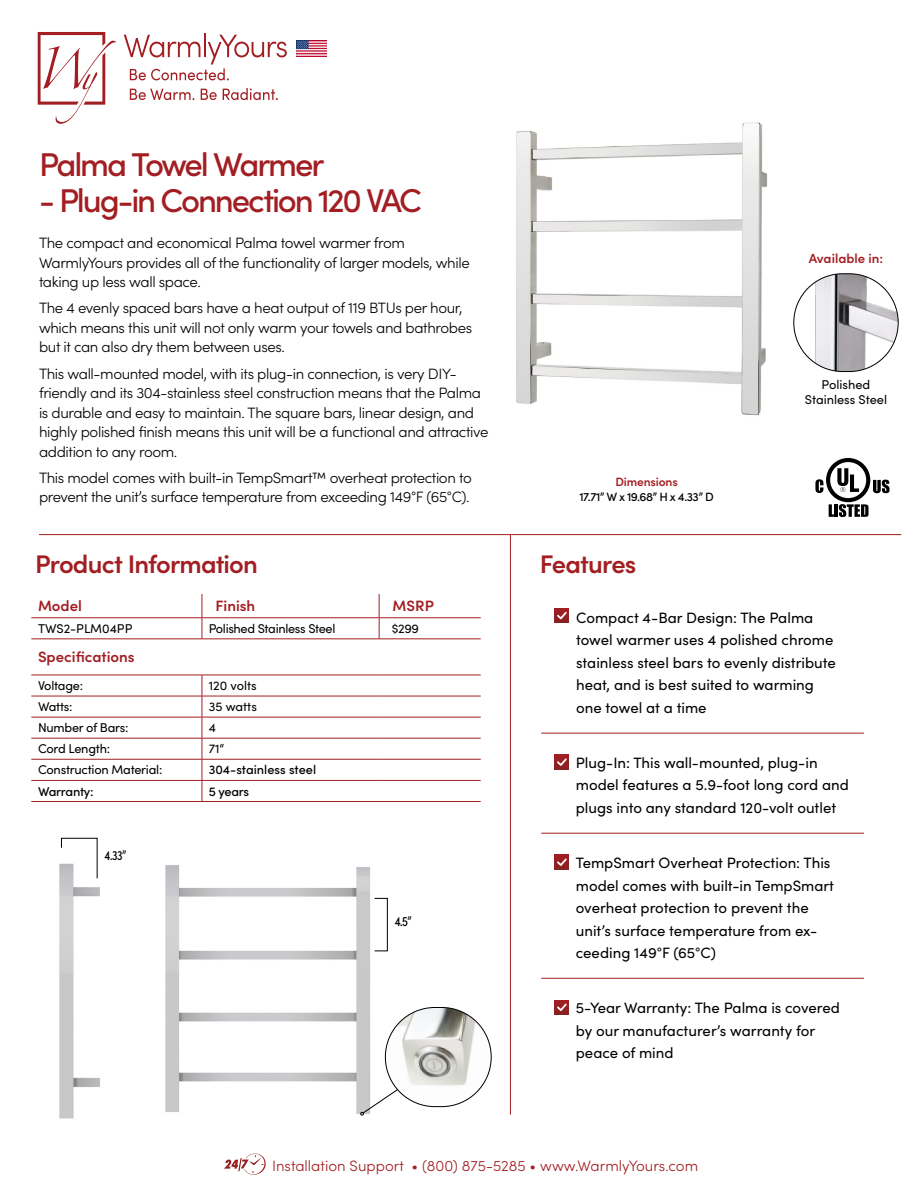
<style>
.page{position:relative;width:918px;height:1188px;background:#fff}
.page>*{position:absolute;margin:0;border:0;box-sizing:border-box;transform-origin:0 0}
.t1{font:500 33px "Sofia Pro";letter-spacing:-.065em;color:#a21e22}
.t2{font:600 25.5px "Sofia Pro";letter-spacing:-.035em;color:#a21e22}
.Bullet_Style{font:300 15px/19.5px "Sofia Pro";letter-spacing:-.025em;color:#000}
.t3{font:15px/22.5px "Sofia Pro";color:#000}
.t4{font:300 15px "Sofia Pro";color:#a21e22}
.LAVA_Fliesstext_80K{font:600 15px "Sofia Pro";color:#a21e22}
.Bullet_Style-2{font:13.5px "Sofia Pro Condensed";color:#000}
.LAVA_Fliesstext_80K-2{font:600 13.2px "Sofia Pro";color:#a21e22}
.LAVA_Fliesstext_80K-3{font:12.75px "Sofia Pro";letter-spacing:-.02em;color:#000}
.LAVA_Fliesstext_80K-4{font:12.75px/15px "Sofia Pro";color:#000;text-align:center}
.t5{font:500 12.75px "Sofia Pro";letter-spacing:-.01em;color:#000}
.Bullet_Style-3{font:500 12px/14.4px "Sofia Pro";letter-spacing:-.04em;color:#000;text-align:center}
.s1{font-weight:600;color:#a21e22}
</style>
<div class="page">
<img style="left:516px;top:122px;width:252px;height:294px">
<hr style="left:39px;top:534px;width:862px;height:1px;background:#a21e22">
<svg style="left:38px;top:32px;width:78px;height:92px"></svg>
<hr style="left:204px;top:33px;width:2px;height:24px;background:#a31e22">
<svg style="left:124px;top:35px;width:163px;height:45px"></svg>
<svg style="left:130px;top:89px;width:64px;height:11px"></svg>
<svg style="left:201px;top:89px;width:16px;height:11px"></svg>
<svg style="left:223px;top:88px;width:55px;height:12px"></svg>
<svg style="left:224px;top:1154px;width:42px;height:21px"></svg>
<img style="left:296px;top:41px;width:31px;height:16px">
<svg style="left:815px;top:458px;width:75px;height:59px"></svg>
<img style="left:165px;top:865px;width:217px;height:251px">
<img style="left:59px;top:863px;width:41px;height:256px">
<hr style="left:510px;top:534px;width:1px;height:581px;background:#a21e22">
<svg style="left:31px;top:594px;width:450px;height:186px"></svg>
<hr style="left:31px;top:617px;width:171px;height:1px;background:#a21e22">
<hr style="left:202px;top:617px;width:177px;height:1px;background:#a21e22">
<svg style="left:202px;top:594px;width:1px;height:45px"></svg>
<hr style="left:379px;top:617px;width:102px;height:1px;background:#a21e22">
<svg style="left:379px;top:594px;width:1px;height:45px"></svg>
<hr style="left:31px;top:639px;width:171px;height:1px;background:#a21e22">
<hr style="left:202px;top:639px;width:177px;height:1px;background:#a21e22">
<hr style="left:379px;top:639px;width:102px;height:1px;background:#a21e22">
<hr style="left:202px;top:675px;width:177px;height:1px;background:#a21e22">
<hr style="left:379px;top:675px;width:102px;height:1px;background:#a21e22">
<hr style="left:202px;top:696px;width:177px;height:1px;background:#a21e22">
<hr style="left:379px;top:696px;width:102px;height:1px;background:#a21e22">
<hr style="left:202px;top:717px;width:177px;height:1px;background:#a21e22">
<hr style="left:379px;top:717px;width:102px;height:1px;background:#a21e22">
<hr style="left:202px;top:738px;width:177px;height:1px;background:#a21e22">
<hr style="left:379px;top:738px;width:102px;height:1px;background:#a21e22">
<hr style="left:202px;top:759px;width:177px;height:1px;background:#a21e22">
<hr style="left:379px;top:759px;width:102px;height:1px;background:#a21e22">
<hr style="left:202px;top:780px;width:177px;height:1px;background:#a21e22">
<svg style="left:31px;top:675px;width:172px;height:126px"></svg>
<hr style="left:379px;top:780px;width:102px;height:1px;background:#a21e22">
<hr style="left:31px;top:801px;width:171px;height:1px;background:#a21e22">
<hr style="left:202px;top:801px;width:177px;height:1px;background:#a21e22">
<hr style="left:379px;top:801px;width:102px;height:1px;background:#a21e22">
<svg style="left:360px;top:1080px;width:52px;height:35px"></svg>
<div style="left:374px;top:898px;width:14px;height:53px;border:1px solid #000"></div>
<svg style="left:61px;top:837px;width:37px;height:42px"></svg>
<svg style="left:541px;top:608px;width:323px;height:407px"></svg>
<hr style="left:541px;top:733px;width:323px;height:1px;background:#a21e22">
<hr style="left:541px;top:833px;width:323px;height:1px;background:#a21e22">
<hr style="left:541px;top:978px;width:323px;height:1px;background:#a21e22">
<svg style="left:555px;top:608px;width:13px;height:15px"></svg>
<svg style="left:557px;top:612px;width:10px;height:7px"></svg>
<div style="left:555px;top:755px;width:13px;height:14px;background:#951f22"></div>
<svg style="left:557px;top:758px;width:10px;height:8px"></svg>
<div style="left:555px;top:855px;width:13px;height:15px;background:#942022"></div>
<svg style="left:557px;top:859px;width:10px;height:7px"></svg>
<div style="left:555px;top:1000px;width:13px;height:15px;background:#942022"></div>
<svg style="left:557px;top:1004px;width:10px;height:7px"></svg>
<img style="left:385px;top:1007px;width:106px;height:100px;border-radius:50px">
<img style="left:794px;top:274px;width:104px;height:98px;border-radius:49px">
<p class="t1" style="left:39px;top:140px;width:287px">Palma Towel Warmer</p>
<p class="t1" style="left:39px;top:176px;width:384px">- Plug-in Connection 120 VAC</p>
<p class="Bullet_Style" style="left:39px;top:232px;width:432px">The compact and economical Palma towel warmer from<br>WarmlyYours provides all of the functionality of larger models, while taking up less wall space.</p>
<p class="Bullet_Style" style="left:39px;top:298px;width:435px">The 4 evenly spaced bars have a heat output of 119 BTUs per hour, which means this unit will not only warm your towels and bathrobes but it can also dry them between uses.</p>
<p class="Bullet_Style" style="left:39px;top:363px;width:451px">This wall-mounted model, with its plug-in connection, is very DIY&shy;friendly and its 304-stainless steel construction means that the Palma is durable and easy to maintain. The square bars, linear design, and highly polished finish means this unit will be a functional and attractive addition to any room.</p>
<p class="Bullet_Style" style="left:39px;top:467px;width:434px">This model comes with built-in TempSmart™ overheat protection to prevent the unit’s surface temperature from exceeding 149°F (65°C).</p>
<p class="t2" style="left:35px;top:545px;width:224px">Product Information</p>
<p class="LAVA_Fliesstext_80K" style="left:38px;top:595px;width:45px">Model</p>
<p class="LAVA_Fliesstext_80K" style="left:215px;top:595px;width:41px">Finish</p>
<p class="LAVA_Fliesstext_80K" style="left:393px;top:595px;width:43px">MSRP</p>
<p class="LAVA_Fliesstext_80K-4" style="left:38px;top:620px;width:96px">TWS2-PLM04PP</p>
<p class="LAVA_Fliesstext_80K-3" style="left:209px;top:619px;width:128px">Polished Stainless Steel</p>
<p class="LAVA_Fliesstext_80K-3" style="left:392px;top:619px;width:29px">$299</p>
<p class="LAVA_Fliesstext_80K" style="left:38px;top:646px;width:98px">Specifications</p>
<p class="LAVA_Fliesstext_80K-3" style="left:38px;top:676px;width:47px">Voltage:</p>
<p class="LAVA_Fliesstext_80K-4" style="left:209px;top:677px;width:50px">120 volts</p>
<p class="LAVA_Fliesstext_80K-3" style="left:38px;top:697px;width:36px">Watts:</p>
<p class="LAVA_Fliesstext_80K-3" style="left:209px;top:697px;width:50px">35 watts</p>
<p class="LAVA_Fliesstext_80K-3" style="left:38px;top:718px;width:92px">Number of Bars:</p>
<p class="LAVA_Fliesstext_80K-3" style="left:209px;top:718px;width:9px">4</p>
<p class="LAVA_Fliesstext_80K-3" style="left:38px;top:740px;width:74px">Cord Length:</p>
<p class="LAVA_Fliesstext_80K-3" style="left:209px;top:740px;width:17px">71“</p>
<p class="LAVA_Fliesstext_80K-3" style="left:38px;top:761px;width:126px">Construction Material:</p>
<p class="t5" style="left:209px;top:761px;width:109px">304-stainless steel</p>
<p class="t5" style="left:38px;top:782px;width:57px">Warranty:</p>
<p class="t5" style="left:209px;top:782px;width:42px">5 years</p>
<p class="Bullet_Style-2" style="left:105px;top:845px;width:23px">4.33”</p>
<p class="Bullet_Style-2" style="left:395px;top:912px;width:18px">4.5”</p>
<p class="LAVA_Fliesstext_80K-2" style="left:809px;top:248px;width:76px">Available in:</p>
<p class="Bullet_Style-3" style="left:579px;top:474px;width:136px"><span class="s1">Dimensions<br></span>17.71” W x 19.68” H x 4.33” D</p>
<p class="t2" style="left:540px;top:545px;width:98px">Features</p>
<p class="LAVA_Fliesstext_80K-4" style="left:805px;top:376px;width:84px">Polished<br>Stainless Steel</p>
<p class="t3" style="left:576px;top:606px;width:261px">Compact 4-Bar Design: The Palma towel warmer uses 4 polished chrome stainless steel bars to evenly distribute heat, and is best suited to warming one towel at a time</p>
<p class="t3" style="left:576px;top:751px;width:275px">Plug-In: This wall-mounted, plug-in model features a 5.9-foot long cord and plugs into any standard 120-volt outlet</p>
<p class="t3" style="left:576px;top:851px;width:260px">TempSmart Overheat Protection: This model comes with built-in TempSmart overheat protection to prevent the unit’s surface temperature from ex&shy;ceeding 149°F (65°C)</p>
<p class="t3" style="left:576px;top:996px;width:266px">5-Year Warranty: The Palma is covered by our manufacturer’s warranty for peace of mind</p>
<p class="t4" style="left:272px;top:1155px;width:428px">Installation Support • (800) 875-5285 • www.WarmlyYours.com</p>
</div>
